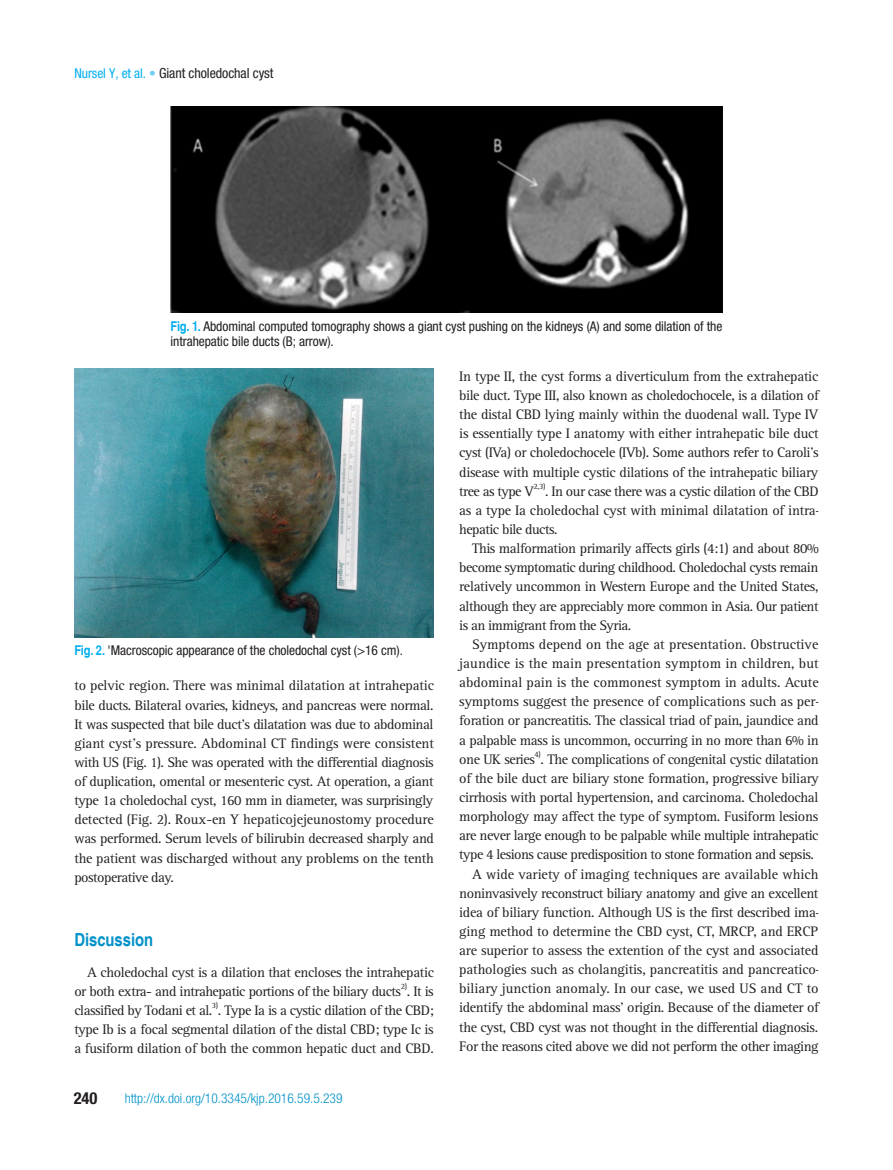
<style>
.page{position:relative;width:893px;height:1170px;background:#fff}
.page>*{position:absolute;margin:0;border:0;box-sizing:border-box;transform-origin:0 0}
.서론{font:700 condensed 18px "Helvetica";color:#0092c8}
.t1{font:700 condensed 16.5px "Helvetica Neue";color:#231f20}
.바탕글{font:14.25px/19.2px "Rotis Serif Std";letter-spacing:-.03em;color:#231f20;text-align:justify}
.표준{font:condensed 13.95px "Helvetica Neue";letter-spacing:-.005em;color:#231f20}
.t2{font:condensed 13.5px/15px "Helvetica Neue";letter-spacing:-.005em;color:#231f20}
.t3{font:300 condensed 13.5px "Helvetica Neue";color:#0092c8}
.바탕글-2{font:8.25px "Rotis Serif Std";color:#231f20}
.s1{font-size:13.5px;color:#00aeef}
.s2{font-size:13.5px;color:#6bcff6}
.s3{font-family:"Helvetica";font-weight:700;color:#00aeef}
</style>
<div class="page">
<img style="left:171px;top:107px;width:551px;height:206px">
<img style="left:74px;top:368px;width:359px;height:269px">
<p class="표준" style="left:74px;top:65px;width:201px"><span class="s1">Nursel Y, et al.</span> <span class="s2">•</span> Giant choledochal cyst</p>
<p class="t2" style="left:171px;top:318px;width:553px"><span class="s3">Fig. 1.</span> Abdominal computed tomography shows a giant cyst pushing on the kidneys (A) and some dilation of the intrahepatic bile ducts (B; arrow).</p>
<p class="t2" style="left:74px;top:643px;width:330px"><span class="s3">Fig. 2.</span> 'Macroscopic appearance of the choledochal cyst (&gt;16 cm).</p>
<p class="바탕글" style="left:74px;top:676px;width:361px">to pelvic region. There was minimal dilatation at intrahepatic bile ducts. Bilateral ovaries, kidneys, and pancreas were normal.<br>It was suspected that bile duct’s dilatation was due to abdominal giant cyst’s pressure. Abdominal CT findings were consistent with US (Fig. 1). She was operated with the differential diagnosis of duplication, omental or mesenteric cyst. At operation, a giant type 1a choledochal cyst, 160 mm in diameter, was surprisingly detected (Fig. 2). Roux-en Y hepaticojejeunostomy procedure was performed. Serum levels of bilirubin decreased sharply and the patient was discharged without any problems on the tenth postoperative day.</p>
<p class="서론" style="left:74px;top:928px;width:80px">Discussion</p>
<p class="바탕글" style="left:74px;top:962px;width:361px;text-align:right">A choledochal cyst is a dilation that encloses the intrahepatic or both extra- and intrahepatic portions of the biliary ducts . It is</p>
<p class="바탕글-2" style="left:401px;top:981px;width:8px">2)</p>
<p class="바탕글" style="left:74px;top:1001px;width:361px">classified by Todani et al. . Type Ia is a cystic dilation of the CBD;</p>
<p class="바탕글-2" style="left:212px;top:1000px;width:8px">3)</p>
<p class="바탕글" style="left:74px;top:1020px;width:361px">type Ib is a focal segmental dilation of the distal CBD; type Ic is a fusiform dilation of both the common hepatic duct and CBD.</p>
<p class="t1" style="left:74px;top:1087px;width:25px">240</p>
<p class="t3" style="left:125px;top:1090px;width:219px">http://dx.doi.org/10.3345/kjp.2016.59.5.239</p>
<p class="바탕글" style="left:459px;top:367px;width:361px">In type II, the cyst forms a diverticulum from the extrahepatic bile duct. Type III, also known as choledochocele, is a dilation of the distal CBD lying mainly within the duodenal wall. Type IV is essentially type I anatomy with either intrahepatic bile duct cyst (IVa) or choledochocele (IVb). Some authors refer to Caroli’s disease with multiple cystic dilations of the intrahepatic biliary tree as type V</p>
<p class="바탕글-2" style="left:533px;top:481px;width:14px">2,3)</p>
<p class="바탕글" style="left:459px;top:482px;width:361px;text-indent:86px">. In our case there was a cystic dilation of the CBD as a type Ia choledochal cyst with minimal dilatation of intra&shy;hepatic bile ducts.</p>
<p class="바탕글" style="left:459px;top:539px;width:361px;text-indent:13px">This malformation primarily affects girls (4:1) and about 80% become symptomatic during childhood. Choledochal cysts remain relatively uncommon in Western Europe and the United States, although they are appreciably more common in Asia. Our patient is an immigrant from the Syria.</p>
<p class="바탕글" style="left:459px;top:635px;width:361px;text-indent:13px">Symptoms depend on the age at presentation. Obstructive jaundice is the main presentation symptom in children, but abdominal pain is the commonest symptom in adults. Acute symptoms suggest the presence of complications such as per&shy;foration or pancreatitis. The classical triad of pain, jaundice and a palpable mass is uncommon, occurring in no more than 6% in one UK series . The complications of congenital cystic dilatation</p>
<p class="바탕글-2" style="left:534px;top:749px;width:8px">4)</p>
<p class="바탕글" style="left:459px;top:768px;width:361px">of the bile duct are biliary stone formation, progressive biliary cirrhosis with portal hypertension, and carcinoma. Choledochal morphology may affect the type of symptom. Fusiform lesions are never large enough to be palpable while multiple intrahepatic type 4 lesions cause predisposition to stone formation and sepsis.</p>
<p class="바탕글" style="left:459px;top:864px;width:361px;text-indent:13px">A wide variety of imaging techniques are available which noninvasively reconstruct biliary anatomy and give an excellent idea of biliary function. Although US is the first described ima&shy;ging method to determine the CBD cyst, CT, MRCP, and ERCP are superior to assess the extention of the cyst and associated pathologies such as cholangitis, pancreatitis and pancreatico&shy;biliary junction anomaly. In our case, we used US and CT to identify the abdominal mass’ origin. Because of the diameter of the cyst, CBD cyst was not thought in the differential diagnosis.<br>For the reasons cited above we did not perform the other imaging</p>
</div>
